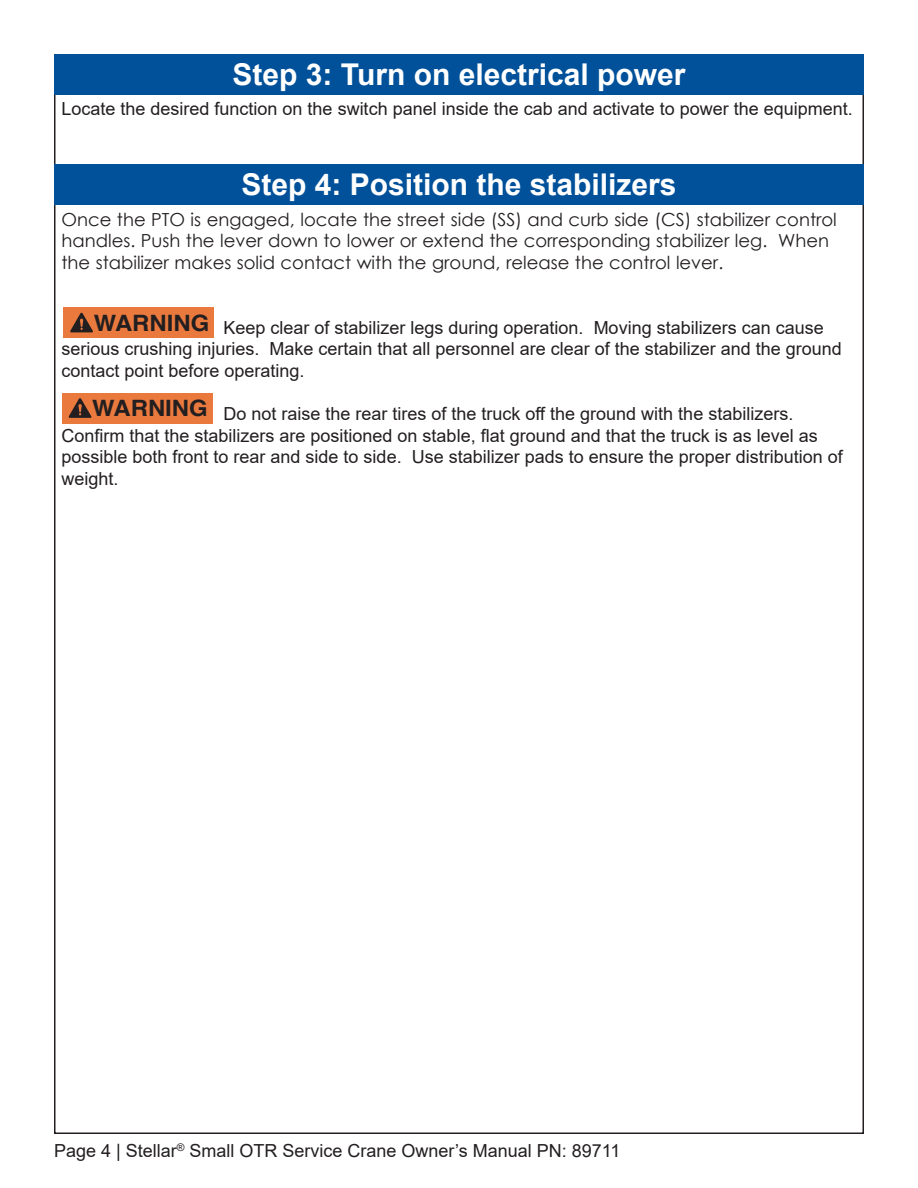
<style>
.page{position:relative;width:918px;height:1188px;background:#fff}
.page>*{position:absolute;margin:0;border:0;box-sizing:border-box;transform-origin:0 0}
.TOC_Page_Heading_White{font:700 30px "Arial";color:#fff}
.t1{font:700 22.5px "Helvetica";color:#231f20;scale:1.06 1}
.Paragraph_Style_1{font:18px/21.6px "Arial";color:#231f20}
.t2{font:18px/21.6px "Century Gothic";color:#231f20}
</style>
<div class="page">
<div style="left:54px;top:54px;width:810px;height:40px;background:#01519a"></div>
<div style="left:54px;top:164px;width:810px;height:41px;background:#01519a"></div>
<div style="left:64px;top:308px;width:150px;height:30px;background:#ea793e"></div>
<svg style="left:70px;top:313px;width:23px;height:19px"></svg>
<div style="left:62px;top:393px;width:151px;height:30px;background:#ea793e"></div>
<svg style="left:69px;top:398px;width:23px;height:20px"></svg>
<p class="TOC_Page_Heading_White" style="left:233px;top:53px;width:454px">Step 3: Turn on electrical power</p>
<p class="Paragraph_Style_1" style="left:62px;top:98px;width:793px">Locate the desired function on the switch panel inside the cab and activate to power the equipment.</p>
<p class="TOC_Page_Heading_White" style="left:241px;top:164px;width:437px">Step 4: Position the stabilizers</p>
<p class="t2" style="left:62px;top:208px;width:777px">Once the PTO is engaged, locate the street side (SS) and curb side (CS) stabilizer control handles. Push the lever down to lower or extend the corresponding stabilizer leg. When the stabilizer makes solid contact with the ground, release the control lever.</p>
<p class="t1" style="left:94px;top:305px;width:110px">WARNING</p>
<p class="Paragraph_Style_1" style="left:62px;top:316px;width:782px;text-indent:162px">Keep clear of stabilizer legs during operation. Moving stabilizers can cause serious crushing injuries. Make certain that all personnel are clear of the stabilizer and the ground contact point before operating.</p>
<p class="Paragraph_Style_1" style="left:62px;top:403px;width:783px;text-indent:162px">Do not raise the rear tires of the truck off the ground with the stabilizers.<br>Confirm that the stabilizers are positioned on stable, flat ground and that the truck is as level as possible both front to rear and side to side. Use stabilizer pads to ensure the proper distribution of weight.</p>
<p class="t1" style="left:92px;top:390px;width:110px">WARNING</p>
<p class="Paragraph_Style_1" style="left:54px;top:1140px;width:568px">Page 4 | Stellar<sup>®</sup> Small OTR Service Crane Owner’s Manual PN: 89711</p>
</div>
